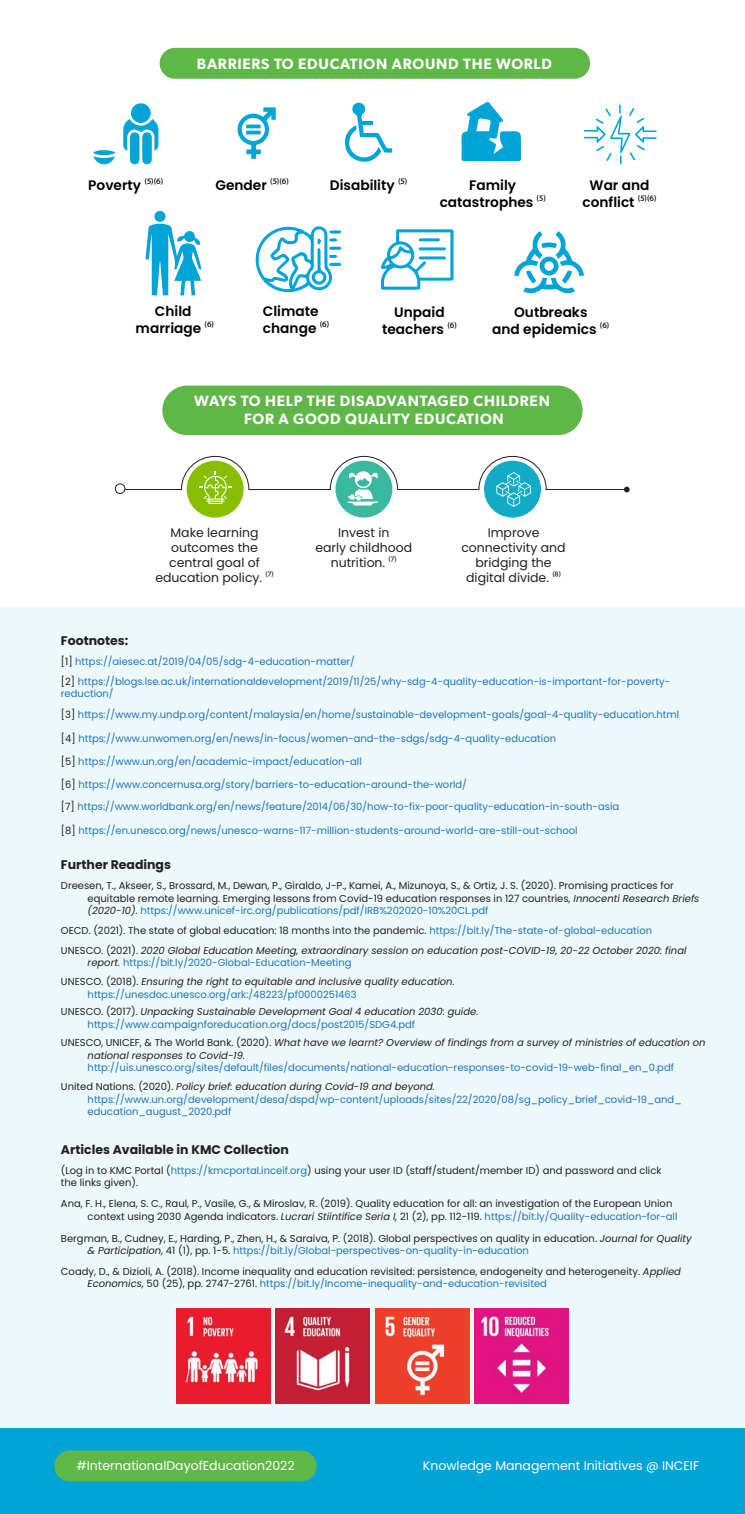
<style>
.page{position:relative;width:745px;height:1514px;background:#fff}
.page>*{position:absolute;margin:0;border:0;box-sizing:border-box;transform-origin:0 0}
.t1{font:600 15px/18px "Gibson";letter-spacing:.05em;color:#fff;text-align:center}
.t2{font:600 13.75px/16.5px "Poppins";color:#000;text-align:center}
.t3{font:12.5px/15px "Poppins";color:#231f20;text-align:center}
.t4{font:12.5px "Poppins";color:#fff}
.t5{font:700 12.5px "Poppins";color:#231f20}
.t6{font:10px/12.5px "Poppins";color:#231f20}
.t7{font:10px/19px "Poppins";color:#1c75bc}
.t8{font:italic 10px/19.5px "Poppins";color:#231f20}
.s1{font-family:"Myriad Pro";font-weight:400}
.s2{font-family:"Myriad Pro"}
.s3{color:#231f20}
.s4{font-style:italic}
.s5{color:#1c75bc}
.s6{font-style:normal}
.s7{font-style:normal;color:#1c75bc}
.s8{font-style:italic;color:#231f20}
</style>
<div class="page">
<div style="left:0;top:607px;width:744px;height:906px;background:#edf8fb"></div>
<div style="left:0;top:1428px;width:744px;height:85px;background:#01a4d7"></div>
<div style="left:159px;top:48px;width:430px;height:31px;background:#5fb747;border-radius:15px"></div>
<div style="left:162px;top:385px;width:420px;height:50px;background:#5fb747;border-radius:25px"></div>
<hr style="left:125px;top:489px;width:56px;height:1px;background:#231f20">
<hr style="left:249px;top:489px;width:81px;height:1px;background:#231f20">
<div style="left:186px;top:461px;width:57px;height:56px;background:#87bf00;border-radius:50%"></div>
<hr style="left:397px;top:489px;width:82px;height:1px;background:#231f20">
<div style="left:483px;top:461px;width:57px;height:56px;background:#12abc7;border-radius:50%"></div>
<div style="left:335px;top:461px;width:57px;height:56px;background:#3ab9a0;border-radius:50%"></div>
<hr style="left:545px;top:489px;width:81px;height:1px;background:#231f20">
<svg style="left:478px;top:456px;width:68px;height:51px"></svg>
<svg style="left:624px;top:486px;width:5px;height:6px"></svg>
<div style="left:115px;top:483px;width:10px;height:11px;border:1px solid #231f20;border-radius:50%"></div>
<svg style="left:181px;top:456px;width:68px;height:48px"></svg>
<svg style="left:330px;top:456px;width:67px;height:49px"></svg>
<svg style="left:380px;top:229px;width:73px;height:61px"></svg>
<svg style="left:145px;top:223px;width:56px;height:72px"></svg>
<div style="left:154px;top:211px;width:11px;height:11px;background:#01a4d7;border-radius:50%"></div>
<svg style="left:255px;top:226px;width:86px;height:67px"></svg>
<svg style="left:514px;top:231px;width:69px;height:63px"></svg>
<div style="left:131px;top:103px;width:20px;height:20px;background:#01a4d7;border-radius:50%"></div>
<svg style="left:123px;top:119px;width:35px;height:45px"></svg>
<svg style="left:93px;top:150px;width:22px;height:14px"></svg>
<svg style="left:584px;top:105px;width:72px;height:59px"></svg>
<svg style="left:345px;top:102px;width:47px;height:60px"></svg>
<svg style="left:461px;top:102px;width:59px;height:59px"></svg>
<svg style="left:237px;top:107px;width:38px;height:52px"></svg>
<img style="left:275px;top:1308px;width:94px;height:94px">
<img style="left:375px;top:1308px;width:94px;height:94px">
<img style="left:474px;top:1308px;width:94px;height:94px">
<img style="left:176px;top:1308px;width:94px;height:94px">
<div style="left:54px;top:1450px;width:262px;height:31px;background:#5fb747;border-radius:15px"></div>
<h1 class="t1" style="left:197px;top:54px;width:356px">BARRIERS TO EDUCATION AROUND THE WORLD</h1>
<h2 class="t2" style="left:88px;top:177px;width:76px">Poverty <span class="s1">(5)(6)</span></h2>
<h2 class="t2" style="left:215px;top:177px;width:75px">Gender <span class="s1">(5)(6)</span></h2>
<h2 class="t2" style="left:330px;top:177px;width:79px">Disability <span class="s1">(5)</span></h2>
<h2 class="t2" style="left:439px;top:177px;width:108px">Family catastrophes <span class="s1">(5)</span></h2>
<h2 class="t2" style="left:582px;top:177px;width:75px">War and conflict <span class="s1">(5)(6)</span></h2>
<h2 class="t2" style="left:135px;top:303px;width:80px">Child marriage <span class="s1">(6)</span></h2>
<h2 class="t2" style="left:263px;top:303px;width:68px;text-align:left">Climate change <span class="s1">(6)</span></h2>
<h2 class="t2" style="left:382px;top:304px;width:76px">Unpaid teachers <span class="s1">(6)</span></h2>
<h2 class="t2" style="left:492px;top:304px;width:118px">Outbreaks<br>and epidemics <span class="s1">(6)</span></h2>
<h1 class="t1" style="left:194px;top:392px;width:357px">WAYS TO HELP THE DISADVANTAGED CHILDREN<br>FOR A GOOD QUALITY EDUCATION</h1>
<p class="t3" style="left:155px;top:525px;width:120px">Make learning outcomes the central goal of education policy. <span class="s2">(7)</span></p>
<p class="t3" style="left:315px;top:525px;width:98px">Invest in<br>early childhood nutrition. <span class="s2">(7)</span></p>
<p class="t3" style="left:461px;top:525px;width:106px">Improve connectivity and bridging the digital divide. <span class="s2">(8)</span></p>
<p class="t5" style="left:61px;top:633px;width:69px">Footnotes:</p>
<p class="t7" style="left:61px;top:652px;width:295px"><span class="s3">[1]</span> https://aiesec.at/2019/04/05/sdg-4-education-matter/</p>
<p class="t7" style="left:61px;top:676px;width:610px;line-height:12px"><span class="s3">[2]</span> https://blogs.lse.ac.uk/internationaldevelopment/2019/11/25/why-sdg-4-quality-education-is-important-for-poverty&shy;reduction/</p>
<p class="t7" style="left:61px;top:705px;width:619px"><span class="s3">[3]</span> https://www.my.undp.org/content/malaysia/en/home/sustainable-development-goals/goal-4-quality-education.html</p>
<p class="t7" style="left:61px;top:728px;width:496px"><span class="s3">[4]</span> https://www.unwomen.org/en/news/in-focus/women-and-the-sdgs/sdg-4-quality-education</p>
<p class="t7" style="left:61px;top:751px;width:302px"><span class="s3">[5]</span> https://www.un.org/en/academic-impact/education-all</p>
<p class="t7" style="left:61px;top:773px;width:559px;line-height:22px"><span class="s3">[6]</span> https://www.concernusa.org/story/barriers-to-education-around-the-world/<br><span class="s3">[7]</span> https://www.worldbank.org/en/news/feature/2014/06/30/how-to-fix-poor-quality-education-in-south-asia</p>
<p class="t7" style="left:61px;top:820px;width:518px"><span class="s3">[8]</span> https://en.unesco.org/news/unesco-warns-117-million-students-around-world-are-still-out-school</p>
<p class="t5" style="left:61px;top:857px;width:111px">Further Readings</p>
<p class="t6" style="left:88px;top:879px;width:613px;text-indent:-27px">Dreesen, T., Akseer, S., Brossard, M., Dewan, P., Giraldo, J-P., Kamei, A., Mizunoya, S., &amp; Ortiz, J. S. (2020). Promising practices for equitable remote learning. Emerging lessons from Covid-19 education responses in 127 countries, <span class="s4">Innocenti Research Briefs (2020-10).</span> <span class="s5">https://www.unicef-irc.org/publications/pdf/IRB%202020-10%20CL.pdf</span></p>
<p class="t8" style="left:61px;top:920px;width:626px"><span class="s6">OECD. (2021). The state of global education: 18 months into the pandemic.</span> <span class="s7">https://bit.ly/The-state-of-global-education<br></span><span class="s6">UNESCO. (2021).</span> 2020 Global Education Meeting, extraordinary session on education post-COVID-19, 20-22 October 2020: final</p>
<p class="t8" style="left:61px;top:953px;width:395px;text-indent:27px">report. <span class="s7">https://bit.ly/2020-Global-Education-Meeting<br></span><span class="s6">UNESCO. (2018).</span> Ensuring the right to equitable and inclusive quality education.</p>
<p class="t8" style="left:61px;top:985px;width:418px;line-height:17.6px;text-indent:27px"><span class="s7">https://unesdoc.unesco.org/ark:/48223/pf0000251463<br></span><span class="s6">UNESCO. (2017).</span> Unpacking Sustainable Development Goal 4 education 2030: guide.</p>
<p class="t8" style="left:61px;top:1015px;width:645px;line-height:18.5px;text-indent:27px"><span class="s7">https://www.campaignforeducation.org/docs/post2015/SDG4.pdf<br></span><span class="s6">UNESCO, UNICEF, &amp; The World Bank. (2020).</span> What have we learnt? Overview of findings from a survey of ministries of education on</p>
<p class="t8" style="left:88px;top:1045px;width:159px">national responses to Covid-19.</p>
<p class="t7" style="left:61px;top:1058px;width:614px;text-indent:27px">http://uis.unesco.org/sites/default/files/documents/national-education-responses-to-covid-19-web-final_en_0.pdf<br><span class="s3">United Nations. (2020).</span> <span class="s8">Policy brief: education during Covid-19 and beyond.</span></p>
<p class="t7" style="left:88px;top:1093px;width:595px;line-height:12.5px">https://www.un.org/development/desa/dspd/wp-content/uploads/sites/22/2020/08/sg_policy_brief_covid-19_and_ education_august_2020.pdf</p>
<p class="t5" style="left:61px;top:1141px;width:229px">Articles Available in KMC Collection</p>
<p class="t6" style="left:61px;top:1164px;width:601px">(Log in to KMC Portal (<span class="s5">https://kmcportal.inceif.org</span>) using your user ID (staff/student/member ID) and password and click the links given).</p>
<p class="t6" style="left:88px;top:1197px;width:591px;text-indent:-27px">Ana, F. H., Elena, S. C., Raul, P., Vasile, G., &amp; Miroslav, R. (2019). Quality education for all: an investigation of the European Union context using 2030 Agenda indicators. <span class="s4">Lucrari Stiintifice Seria I,</span> 21 (2), pp. 112-119. <span class="s5">https://bit.ly/Quality-education-for-all</span></p>
<p class="t6" style="left:88px;top:1231px;width:605px;text-indent:-27px">Bergman, B., Cudney, E., Harding, P., Zhen, H., &amp; Saraiva, P. (2018). Global perspectives on quality in education. <span class="s4">Journal for Quality &amp; Participation,</span> 41 (1), pp. 1-5. <span class="s5">https://bit.ly/Global-perspectives-on-quality-in-education</span></p>
<p class="t6" style="left:88px;top:1265px;width:594px;text-indent:-27px">Coady, D., &amp; Dizioli, A. (2018). Income inequality and education revisited: persistence, endogeneity and heterogeneity. <span class="s4">Applied<br>Economics,</span> 50 (25), pp. 2747-2761. <span class="s5">https://bit.ly/Income-inequality-and-education-revisited</span></p>
<p class="t4" style="left:76px;top:1458px;width:220px">#InternationalDayofEducation2022</p>
<p class="t4" style="left:422px;top:1458px;width:278px">Knowledge Management Initiatives @ INCEIF</p>
</div>
